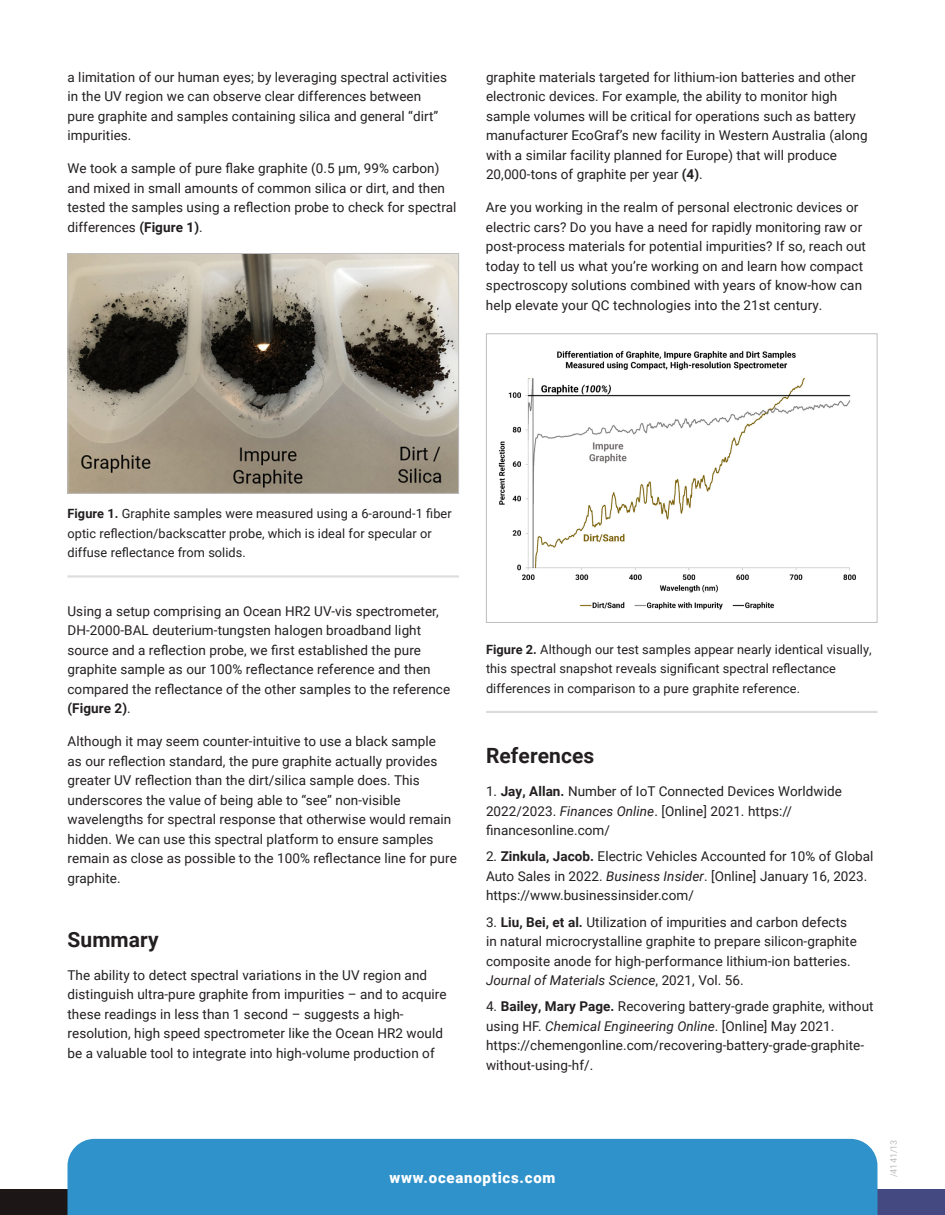
<style>
.page{position:relative;width:945px;height:1215px;background:#fff}
.page>*{position:absolute;margin:0;border:0;box-sizing:border-box;transform-origin:0 0}
.t1{font:700 21px "Roboto";letter-spacing:.005em;color:#231f20}
.t2{font:900 15px "Roboto";letter-spacing:.05em;color:#fff}
.t3{font:13.5px/19.5px "Roboto";letter-spacing:.005em;color:#231f20}
.t4{font:12.75px/19.5px "Roboto";letter-spacing:.005em;color:#231f20}
.t5{font:9px "Roboto";color:#bebec0}
.s1{font-weight:700}
.s2{font-style:italic}
</style>
<div class="page">
<div style="left:0;top:1189px;width:932px;height:25px;background:#1c1617"></div>
<div style="left:707px;top:1189px;width:238px;height:25px;background:#444982"></div>
<div style="left:68px;top:1139px;width:810px;height:76px;background:#3092ca"></div>
<hr style="left:68px;top:575px;width:391px;height:2px;background:#dcdcdd">
<hr style="left:68px;top:577px;width:391px;height:1px;background:#dcdcdd">
<hr style="left:486px;top:711px;width:392px;height:1px;background:#dcdcdd">
<hr style="left:486px;top:712px;width:392px;height:1px;background:#dcdcdd">
<img style="left:70px;top:255px;width:387px;height:237px">
<div style="left:68px;top:253px;width:391px;height:241px;border:1px solid #bebec0"></div>
<img style="left:498px;top:350px;width:358px;height:260px">
<div style="left:486px;top:333px;width:392px;height:290px;border:1px solid #bebec0"></div>
<p class="t3" style="left:68px;top:67px;width:381px">a limitation of our human eyes; by leveraging spectral activities in the UV region we can observe clear differences between pure graphite and samples containing silica and general “dirt” impurities.</p>
<p class="t3" style="left:68px;top:158px;width:391px">We took a sample of pure flake graphite (0.5 µm, 99% carbon) and mixed in small amounts of common silica or dirt, and then tested the samples using a reflection probe to check for spectral differences <span class="s1">(Figure 1)</span>.</p>
<p class="t3" style="left:486px;top:67px;width:383px">graphite materials targeted for lithium-ion batteries and other electronic devices. For example, the ability to monitor high sample volumes will be critical for operations such as battery manufacturer EcoGraf’s new facility in Western Australia (along with a similar facility planned for Europe) that will produce 20,000-tons of graphite per year <span class="s1">(4)</span>.</p>
<p class="t3" style="left:486px;top:197px;width:381px">Are you working in the realm of personal electronic devices or electric cars? Do you have a need for rapidly monitoring raw or post-process materials for potential impurities? If so, reach out today to tell us what you’re working on and learn how compact spectroscopy solutions combined with years of know-how can help elevate your QC technologies into the 21st century.</p>
<p class="t4" style="left:68px;top:504px;width:386px"><span class="s1">Figure 1.</span> Graphite samples were measured using a 6-around-1 fiber optic reflection/backscatter probe, which is ideal for specular or diffuse reflectance from solids.</p>
<p class="t3" style="left:68px;top:601px;width:384px">Using a setup comprising an Ocean HR2 UV-vis spectrometer, DH-2000-BAL deuterium-tungsten halogen broadband light source and a reflection probe, we first established the pure graphite sample as our 100% reflectance reference and then compared the reflectance of the other samples to the reference <span class="s1">(Figure 2)</span>.</p>
<p class="t3" style="left:68px;top:731px;width:391px">Although it may seem counter-intuitive to use a black sample<br>as our reflection standard, the pure graphite actually provides greater UV reflection than the dirt/silica sample does. This underscores the value of being able to “see” non-visible wavelengths for spectral response that otherwise would remain hidden. We can use this spectral platform to ensure samples remain as close as possible to the 100% reflectance line for pure graphite.</p>
<p class="t1" style="left:68px;top:925px;width:93px">Summary</p>
<p class="t3" style="left:68px;top:965px;width:381px">The ability to detect spectral variations in the UV region and distinguish ultra-pure graphite from impurities – and to acquire these readings in less than 1 second – suggests a high&shy;resolution, high speed spectrometer like the Ocean HR2 would be a valuable tool to integrate into high-volume production of</p>
<p class="t4" style="left:486px;top:639px;width:387px"><span class="s1">Figure 2.</span> Although our test samples appear nearly identical visually, this spectral snapshot reveals significant spectral reflectance differences in comparison to a pure graphite reference.</p>
<p class="t1" style="left:486px;top:741px;width:110px">References</p>
<p class="t3" style="left:486px;top:781px;width:357px">1. <span class="s1">Jay, Allan.</span> Number of IoT Connected Devices Worldwide<br>2022/2023. <span class="s2">Finances Online</span>. [Online] 2021. https:// financesonline.com/</p>
<p class="t3" style="left:486px;top:846px;width:389px">2. <span class="s1">Zinkula, Jacob.</span> Electric Vehicles Accounted for 10% of Global<br>Auto Sales in 2022. <span class="s2">Business Insider</span>. [Online] January 16, 2023. https://www.businessinsider.com/</p>
<p class="t3" style="left:486px;top:912px;width:372px">3. <span class="s1">Liu, Bei, et al.</span> Utilization of impurities and carbon defects in natural microcrystalline graphite to prepare silicon-graphite composite anode for high-performance lithium-ion batteries.<br><span class="s2">Journal of Materials Science</span>, 2021, Vol. 56.</p>
<p class="t3" style="left:486px;top:996px;width:389px">4. <span class="s1">Bailey, Mary Page.</span> Recovering battery-grade graphite, without using HF. <span class="s2">Chemical Engineering Online</span>. [Online] May 2021. https://chemengonline.com/recovering-battery-grade-graphite&shy;without-using-hf/.</p>
<p class="t2" style="left:390px;top:1167px;width:167px">www.oceanoptics.com</p>
<p class="t5" style="left:887px;top:1177px;width:39px;rotate:-90deg">/4141/13</p>
</div>
